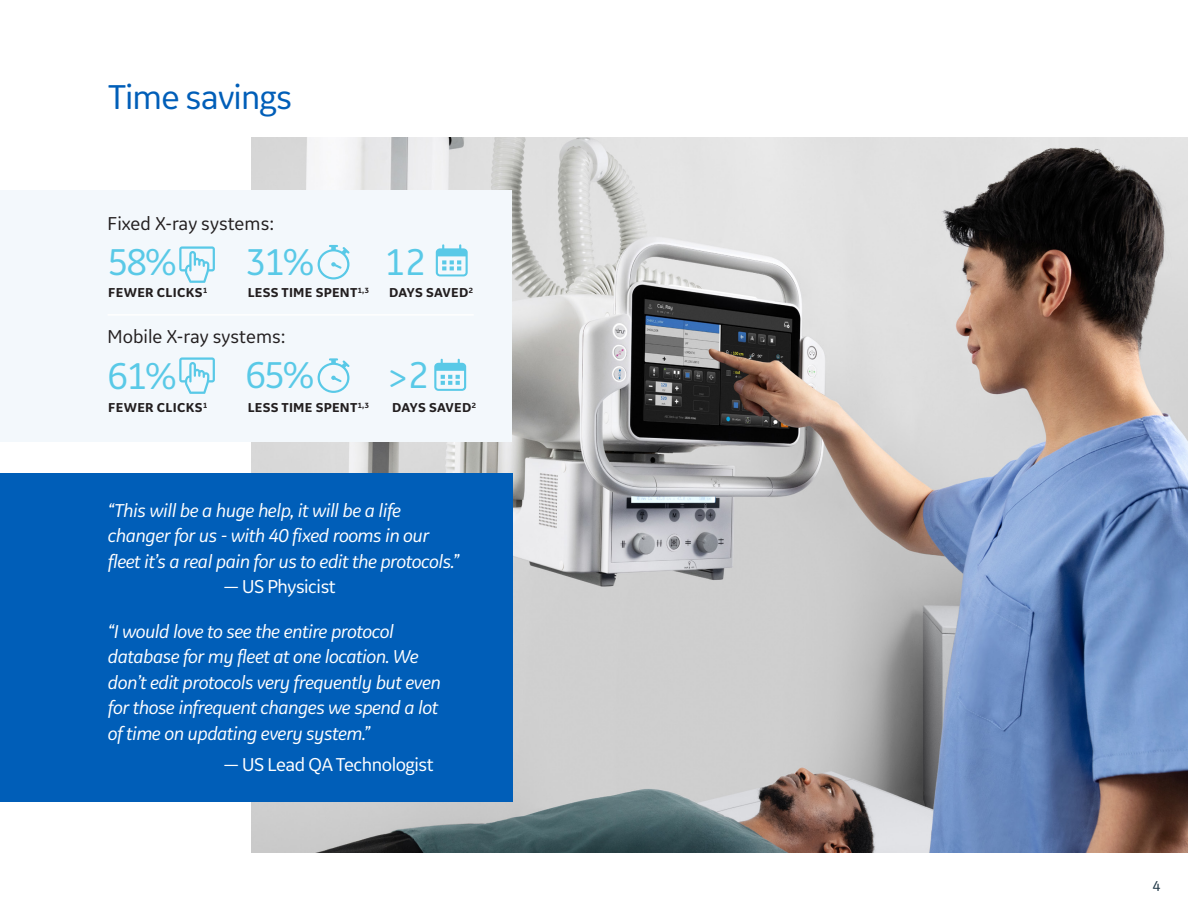
<style>
.page{position:relative;width:1188px;height:918px;background:#fff}
.page>*{position:absolute;margin:0;border:0;box-sizing:border-box;transform-origin:0 0}
.t1{font:39px "GE Inspira Sans";letter-spacing:-.05em;color:#59c9e7}
.Body{font:36px "GE Inspira Sans";letter-spacing:-.025em;color:#005eb8}
.Body-2{font:italic 19.5px/25.5px "GE Inspira Sans";letter-spacing:-.025em;color:#fff}
.t2{font:19.5px "GE Inspira Sans";color:#231f20}
.Body-3{font:19.5px "GE Inspira Sans";letter-spacing:-.025em;color:#fff}
.t3{font:15px "GE Inspira Sans";color:#213847}
.t4{font:700 13.5px "GE Inspira Sans";letter-spacing:.02em;color:#231f20}
</style>
<div class="page">
<img style="left:252px;top:137px;width:936px;height:715px">
<div style="left:0;top:473px;width:513px;height:328px;background:#005eb8"></div>
<div style="left:0;top:190px;width:512px;height:252px;background:#f3f8fc"></div>
<svg style="left:318px;top:245px;width:32px;height:34px"></svg>
<svg style="left:436px;top:244px;width:32px;height:32px"></svg>
<svg style="left:179px;top:246px;width:36px;height:37px"></svg>
<hr style="left:108px;top:314px;width:366px;height:2px;background:#fff">
<svg style="left:179px;top:357px;width:36px;height:37px"></svg>
<svg style="left:318px;top:358px;width:32px;height:35px"></svg>
<svg style="left:434px;top:359px;width:32px;height:32px"></svg>
<p class="Body" style="left:108px;top:74px;width:186px">Time savings</p>
<p class="t2" style="left:108px;top:212px;width:168px">Fixed X-ray systems:</p>
<p class="t1" style="left:108px;top:238px;width:71px">58%</p>
<p class="t1" style="left:245px;top:238px;width:71px">31%</p>
<p class="t1" style="left:384px;top:238px;width:43px">12</p>
<p class="t4" style="left:108px;top:285px;width:101px">FEWER CLICKS<sup>1</sup></p>
<p class="t4" style="left:248px;top:285px;width:123px">LESS TIME SPENT<sup>1,3</sup></p>
<p class="t4" style="left:389px;top:285px;width:86px">DAYS SAVED<sup>2</sup></p>
<p class="t2" style="left:108px;top:324px;width:179px">Mobile X-ray systems:</p>
<p class="t1" style="left:108px;top:351px;width:71px">61%</p>
<p class="t1" style="left:245px;top:351px;width:71px">65%</p>
<p class="t1" style="left:387px;top:351px;width:43px">&gt;2</p>
<p class="t4" style="left:108px;top:399px;width:101px">FEWER CLICKS<sup>1</sup></p>
<p class="t4" style="left:248px;top:399px;width:123px">LESS TIME SPENT<sup>1,3</sup></p>
<p class="t4" style="left:392px;top:399px;width:86px">DAYS SAVED<sup>2</sup></p>
<p class="Body-2" style="left:108px;top:497px;width:353px">“This will be a huge help, it will be a life changer for us - with 40 fixed rooms in our fleet it’s a real pain for us to edit the protocols.”</p>
<p class="Body-3" style="left:223px;top:574px;width:114px">— US Physicist</p>
<p class="Body-2" style="left:108px;top:618px;width:334px">“I would love to see the entire protocol database for my fleet at one location. We don’t edit protocols very frequently but even for those infrequent changes we spend a lot of time on updating every system.”</p>
<p class="Body-3" style="left:223px;top:752px;width:212px">— US Lead QA Technologist</p>
<p class="t3" style="left:1152px;top:877px;width:9px">4</p>
</div>
